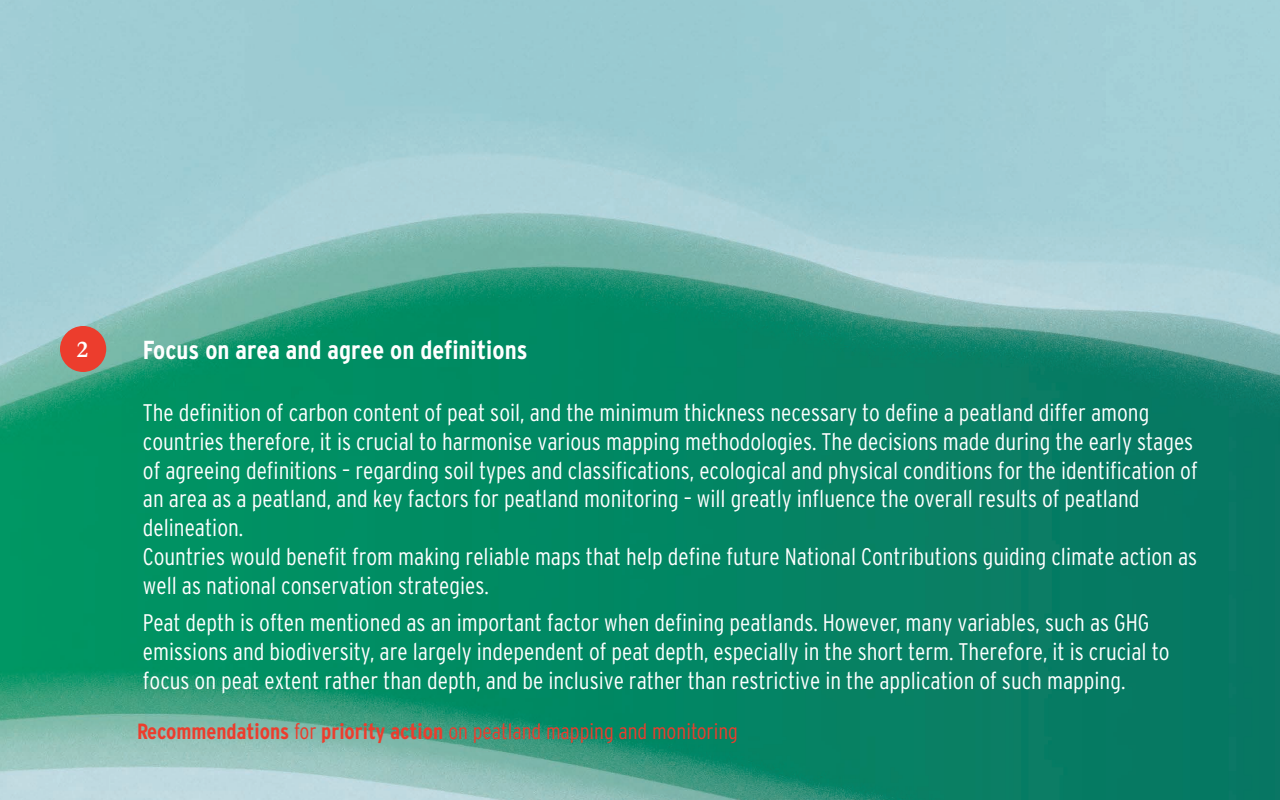
<style>
.page{position:relative;width:1280px;height:800px;background:#fff}
.page>*{position:absolute;margin:0;border:0;box-sizing:border-box;transform-origin:0 0}
.t1{font:700 26px "Interstate Condensed";color:#fff}
.t2{font:300 24px/28.8px "Interstate Condensed";color:#fff}
.t3{font:700 24px "Garamond";color:#fff}
.t4{font:300 22px "Interstate Condensed";color:#ec3d2d}
.s1{font-weight:700}
</style>
<div class="page">
<img style="left:0;top:0;width:1280px;height:800px">
<div style="left:60px;top:326px;width:46px;height:46px;background:#ec3d2d;border-radius:50%"></div>
<p class="t3" style="left:77px;top:333px;width:13px">2</p>
<p class="t1" style="left:143px;top:336px;width:386px">Focus on area and agree on definitions</p>
<p class="t2" style="left:143px;top:398px;width:1056px">The definition of carbon content of peat soil, and the minimum thickness necessary to define a peatland differ among countries therefore, it is crucial to harmonise various mapping methodologies. The decisions made during the early stages of agreeing definitions – regarding soil types and classifications, ecological and physical conditions for the identification of an area as a peatland, and key factors for peatland monitoring – will greatly influence the overall results of peatland delineation.<br>Countries would benefit from making reliable maps that help define future National Contributions guiding climate action as well as national conservation strategies.</p>
<p class="t2" style="left:143px;top:608px;width:1028px">Peat depth is often mentioned as an important factor when defining peatlands. However, many variables, such as GHG emissions and biodiversity, are largely independent of peat depth, especially in the short term. Therefore, it is crucial to focus on peat extent rather than depth, and be inclusive rather than restrictive in the application of such mapping.</p>
<p class="t4" style="left:137px;top:719px;width:602px"><span class="s1">Recommendations</span> for <span class="s1">priority action</span> on peatland mapping and monitoring</p>
</div>
